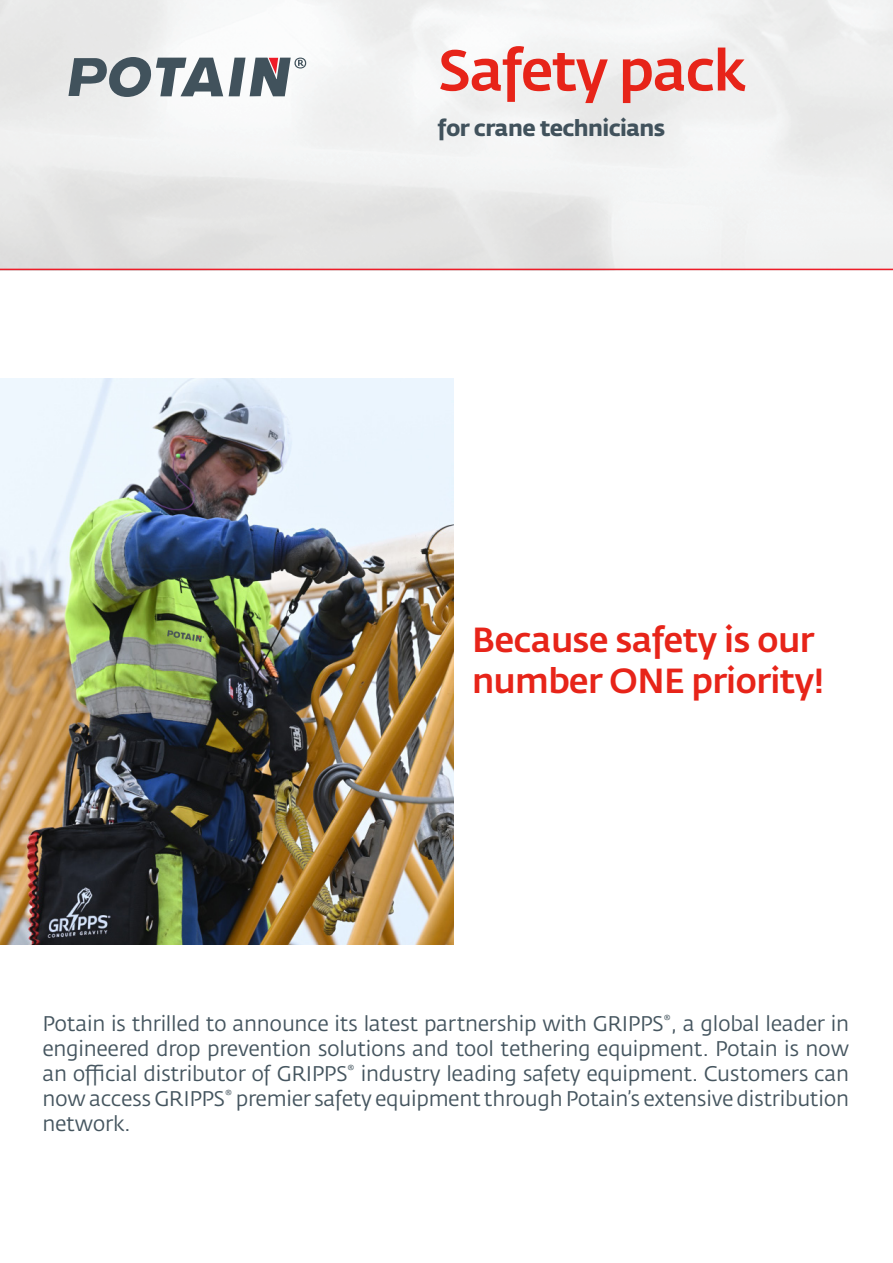
<style>
.page{position:relative;width:893px;height:1263px;background:#fff}
.page>*{position:absolute;margin:0;border:0;box-sizing:border-box;transform-origin:0 0}
.t1{font:500 57px "Fedra Sans Pro";letter-spacing:-.03em;color:#e72419}
.t2{font:500 34.5px/41.4px "Fedra Sans Pro";letter-spacing:-.02em;color:#e72419}
.t3{font:700 22.5px "Fedra Sans Pro";letter-spacing:-.03em;color:#41525c}
.t4{font:21px/25.2px "Fedra Sans Pro";letter-spacing:-.015em;color:#45555f;text-align:justify}
</style>
<div class="page">
<hr style="left:0;top:269px;width:893px;height:1px;background:#ee1c28">
<svg style="left:68px;top:57px;width:155px;height:40px"></svg>
<svg style="left:229px;top:58px;width:77px;height:38px"></svg>
<img style="left:0;top:378px;width:454px;height:566px">
<p class="t1" style="left:438px;top:35px;width:310px">Safety pack</p>
<p class="t3" style="left:438px;top:114px;width:229px">for crane technicians</p>
<p class="t2" style="left:472px;top:619px;width:354px">Because safety is our number ONE priority!</p>
<p class="t4" style="left:43px;top:1011px;width:808px">Potain is thrilled to announce its latest partnership with GRIPPS<sup>®</sup>, a global leader in engineered drop prevention solutions and tool tethering equipment. Potain is now an official distributor of GRIPPS<sup>®</sup> industry leading safety equipment. Customers can now access GRIPPS<sup>®</sup> premier safety equipment through Potain’s extensive distribution network.</p>
</div>
